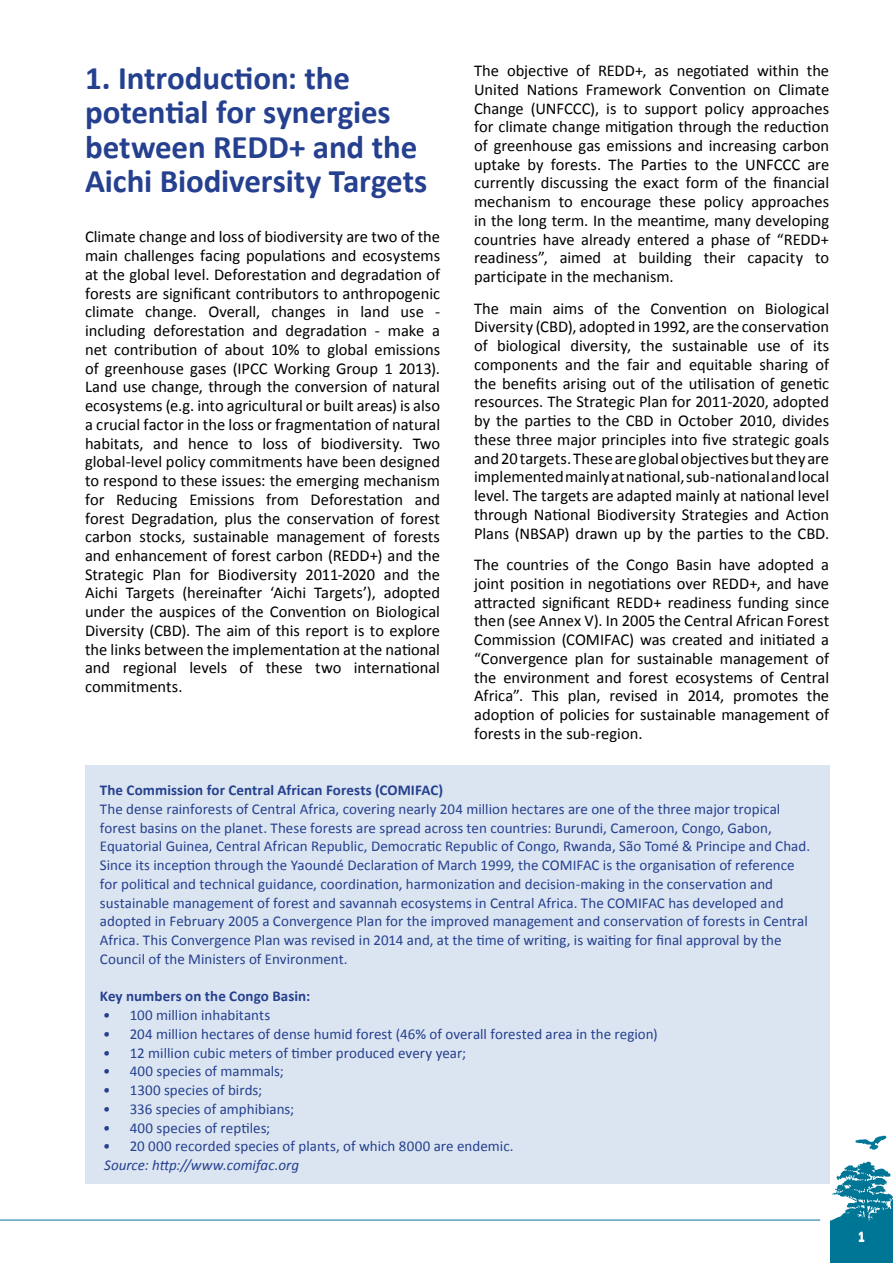
<style>
.page{position:relative;width:893px;height:1263px;background:#fff}
.page>*{position:absolute;margin:0;border:0;box-sizing:border-box;transform-origin:0 0}
.t1{font:700 33px/34.5px "Calibri";letter-spacing:-.005em;color:#25408f}
.t2{font:16.5px/18.8px "Calibri";letter-spacing:-.005em;color:#000;text-align:justify}
.t3{font:15px/18.8px "Calibri";letter-spacing:.005em;color:#25408f}
.t4{font:700 15px "Calibri";letter-spacing:.005em;color:#25408f}
.t5{font:700 15px "Calibri";color:#fff;scale:.9 1}
.s1{font-style:italic}
</style>
<div class="page">
<svg style="left:855px;top:1135px;width:32px;height:15px"></svg>
<svg style="left:830px;top:1161px;width:63px;height:102px"></svg>
<hr style="left:0;top:1220px;width:820px;height:1px;background:#007497">
<div style="left:85px;top:765px;width:744px;height:419px;background:#dbe5f1"></div>
<h1 class="t1" style="left:85px;top:60px;width:344px">1. Introduction: the potential for synergies between REDD+ and the<br>Aichi Biodiversity Targets</h1>
<p class="t2" style="left:85px;top:227px;width:357px">Climate change and loss of biodiversity are two of the main challenges facing populations and ecosystems at the global level. Deforestation and degradation of forests are significant contributors to anthropogenic climate change. Overall, changes in land use - including deforestation and degradation - make a net contribution of about 10% to global emissions of greenhouse gases (IPCC Working Group 1 2013).<br>Land use change, through the conversion of natural ecosystems (e.g. into agricultural or built areas) is also a crucial factor in the loss or fragmentation of natural habitats, and hence to loss of biodiversity. Two global-level policy commitments have been designed to respond to these issues: the emerging mechanism for Reducing Emissions from Deforestation and forest Degradation, plus the conservation of forest carbon stocks, sustainable management of forests and enhancement of forest carbon (REDD+) and the Strategic Plan for Biodiversity 2011-2020 and the Aichi Targets (hereinafter ‘Aichi Targets’), adopted under the auspices of the Convention on Biological Diversity (CBD). The aim of this report is to explore the links between the implementation at the national and regional levels of these two international commitments.</p>
<p class="t2" style="left:474px;top:61px;width:357px">The objective of REDD+, as negotiated within the United Nations Framework Convention on Climate Change (UNFCCC), is to support policy approaches for climate change mitigation through the reduction of greenhouse gas emissions and increasing carbon uptake by forests. The Parties to the UNFCCC are currently discussing the exact form of the financial mechanism to encourage these policy approaches in the long term. In the meantime, many developing countries have already entered a phase of “REDD+ readiness”, aimed at building their capacity to participate in the mechanism.</p>
<p class="t2" style="left:474px;top:299px;width:357px">The main aims of the Convention on Biological Diversity (CBD), adopted in 1992, are the conservation of biological diversity, the sustainable use of its components and the fair and equitable sharing of the benefits arising out of the utilisation of genetic resources. The Strategic Plan for 2011-2020, adopted by the parties to the CBD in October 2010, divides these three major principles into five strategic goals and 20 targets. These are global objectives but they are implemented mainly at national, sub-national and local level. The targets are adapted mainly at national level through National Biodiversity Strategies and Action Plans (NBSAP) drawn up by the parties to the CBD.</p>
<p class="t2" style="left:474px;top:555px;width:357px">The countries of the Congo Basin have adopted a joint position in negotiations over REDD+, and have attracted significant REDD+ readiness funding since then (see Annex V). In 2005 the Central African Forest Commission (COMIFAC) was created and initiated a “Convergence plan for sustainable management of the environment and forest ecosystems of Central Africa”. This plan, revised in 2014, promotes the adoption of policies for sustainable management of forests in the sub-region.</p>
<p class="t4" style="left:100px;top:780px;width:345px">The Commission for Central African Forests (COMIFAC)</p>
<p class="t3" style="left:100px;top:799px;width:712px">The dense rainforests of Central Africa, covering nearly 204 million hectares are one of the three major tropical forest basins on the planet. These forests are spread across ten countries: Burundi, Cameroon, Congo, Gabon, Equatorial Guinea, Central African Republic, Democratic Republic of Congo, Rwanda, São Tomé &amp; Principe and Chad.<br>Since its inception through the Yaoundé Declaration of March 1999, the COMIFAC is the organisation of reference for political and technical guidance, coordination, harmonization and decision-making in the conservation and sustainable management of forest and savannah ecosystems in Central Africa. The COMIFAC has developed and adopted in February 2005 a Convergence Plan for the improved management and conservation of forests in Central Africa. This Convergence Plan was revised in 2014 and, at the time of writing, is waiting for final approval by the Council of the Ministers of Environment.</p>
<p class="t4" style="left:100px;top:987px;width:212px">Key numbers on the Congo Basin:</p>
<p class="t3" style="left:103px;top:1006px;width:169px"><span class="s1">•</span> 100 million inhabitants</p>
<p class="t3" style="left:103px;top:1024px;width:557px"><span class="s1">•</span> 204 million hectares of dense humid forest (46% of overall forested area in the region)</p>
<p class="t3" style="left:103px;top:1043px;width:365px"><span class="s1">•</span> 12 million cubic meters of timber produced every year;</p>
<p class="t3" style="left:103px;top:1062px;width:183px"><span class="s1">•</span> 400 species of mammals;</p>
<p class="t3" style="left:103px;top:1081px;width:161px"><span class="s1">•</span> 1300 species of birds;</p>
<p class="t3" style="left:103px;top:1099px;width:193px"><span class="s1">•</span> 336 species of amphibians;</p>
<p class="t3" style="left:103px;top:1118px;width:169px"><span class="s1">•</span> 400 species of reptiles;</p>
<p class="t3" style="left:103px;top:1137px;width:412px"><span class="s1">•</span> 20 000 recorded species of plants, of which 8000 are endemic.<br><span class="s1">Source: http://www.comifac.org</span></p>
<p class="t5" style="left:858px;top:1227px;width:9px">1</p>
</div>
